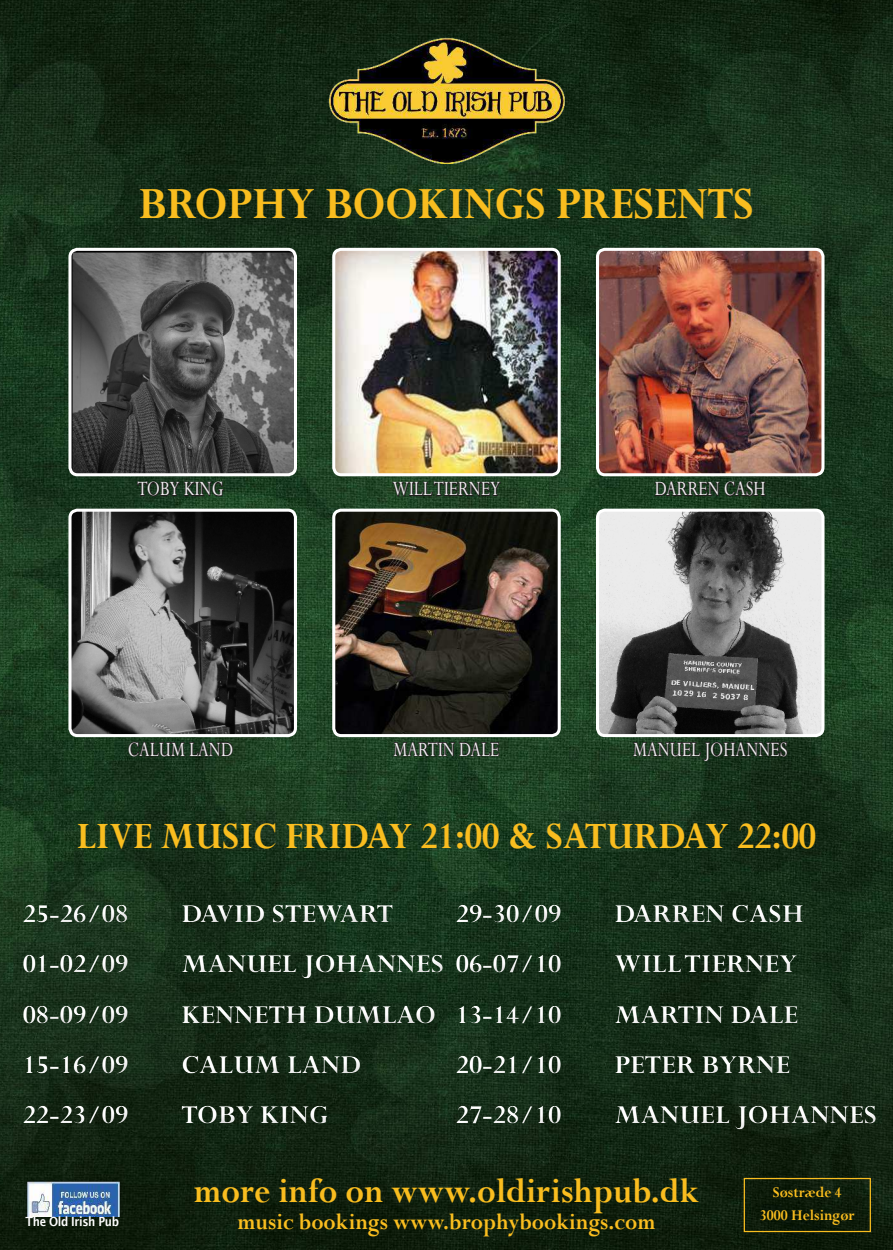
<style>
.page{position:relative;width:893px;height:1250px;background:#fff}
.page>*{position:absolute;margin:0;border:0;box-sizing:border-box;transform-origin:0 0}
.t1{font:700 49.8px "Perpetua";color:#f9bd1f;scale:.91 1}
.t2{font:700 41.55px "Perpetua";color:#f9bd1f;scale:.91 1}
.t3{font:700 38.1px "Perpetua";color:#f9bd1f;scale:.91 1}
.t4{font:700 28.95px/50.4px "Perpetua";color:#fff}
.t5{font:700 24.9px "Perpetua";color:#f9bd1f;scale:.91 1}
.t6{font:22.65px "Perpetua";color:#eff0f0;scale:.8 1}
.t7{font:700 16.65px/22.6px "Perpetua";color:#f9bd1f;text-align:center;scale:.91 1}
.t8{font:600 12.6px "Lucida Sans";letter-spacing:-.03em;color:#fff;scale:.87 1}
</style>
<div class="page">
<img style="left:0;top:0;width:892px;height:1250px">
<img style="left:336px;top:510px;width:223px;height:225px">
<div style="left:332px;top:508px;width:228px;height:229px;border:3px solid #fff;border-radius:8px"></div>
<img style="left:72px;top:512px;width:221px;height:221px">
<div style="left:68px;top:508px;width:229px;height:229px;border:3px solid #fff;border-radius:8px"></div>
<img style="left:334px;top:249px;width:225px;height:226px">
<div style="left:332px;top:248px;width:228px;height:228px;border:3px solid #fff;border-radius:8px"></div>
<img style="left:70px;top:249px;width:225px;height:226px">
<div style="left:68px;top:248px;width:229px;height:228px;border:3px solid #fff;border-radius:8px"></div>
<img style="left:597px;top:249px;width:226px;height:226px">
<div style="left:596px;top:248px;width:228px;height:228px;border:3px solid #fff;border-radius:8px"></div>
<img style="left:321px;top:37px;width:251px;height:126px">
<div style="left:743px;top:1177px;width:127px;height:55px;border:1px solid #f9bd1f"></div>
<img style="left:26px;top:1175px;width:99px;height:41px">
<img style="left:597px;top:510px;width:226px;height:225px">
<div style="left:596px;top:508px;width:228px;height:229px;border:3px solid #fff;border-radius:8px"></div>
<svg style="left:136px;top:479px;width:88px;height:18px;background:#1c2e1f"></svg>
<svg style="left:128px;top:738px;width:106px;height:19px;background:#1c2f1f"></svg>
<svg style="left:654px;top:479px;width:112px;height:18px;background:#1d2e1e"></svg>
<svg style="left:391px;top:479px;width:110px;height:18px;background:#203322"></svg>
<svg style="left:392px;top:738px;width:108px;height:19px;background:#203422"></svg>
<svg style="left:632px;top:738px;width:156px;height:24px;background:#1c2f1e"></svg>
<div style="left:18px;top:895px;width:456px;height:264px;background:#221f1f;opacity:.75"></div>
<div style="left:450px;top:895px;width:442px;height:269px;background:#221f1f;opacity:.75"></div>
<h1 class="t1" style="left:139px;top:180px;width:677px">BROPHY BOOKINGS PRESENTS</h1>
<p class="t6" style="left:137px;top:478px;width:109px">TOBY KING</p>
<p class="t6" style="left:128px;top:738px;width:133px">CALUM LAND</p>
<p class="t6" style="left:392px;top:478px;width:136px">WILL TIERNEY</p>
<p class="t6" style="left:655px;top:478px;width:140px">DARREN CASH</p>
<p class="t6" style="left:393px;top:738px;width:134px">MARTIN DALE</p>
<p class="t6" style="left:633px;top:738px;width:194px">MANUEL JOHANNES</p>
<h2 class="t2" style="left:77px;top:816px;width:814px">LIVE MUSIC FRIDAY 21:00 &amp; SATURDAY 22:00</h2>
<p class="t4" style="left:23px;top:890px;width:107px">25-26/08</p>
<p class="t4" style="left:181px;top:890px;width:213px">DAVID STEWART</p>
<p class="t4" style="left:23px;top:940px;width:107px">01-02/09</p>
<p class="t4" style="left:181px;top:940px;width:381px">MANUEL JOHANNES 06-07/10</p>
<p class="t4" style="left:23px;top:990px;width:107px">08-09/09</p>
<p class="t4" style="left:181px;top:990px;width:256px">KENNETH DUMLAO</p>
<p class="t4" style="left:23px;top:1041px;width:107px">15-16/09</p>
<p class="t4" style="left:181px;top:1041px;width:181px">CALUM LAND</p>
<p class="t4" style="left:23px;top:1091px;width:107px">22-23/09</p>
<p class="t4" style="left:181px;top:1091px;width:148px">TOBY KING</p>
<p class="t4" style="left:455px;top:890px;width:107px">29-30/09</p>
<p class="t4" style="left:614px;top:890px;width:191px">DARREN CASH<br>WILL TIERNEY</p>
<p class="t4" style="left:455px;top:990px;width:107px">13-14/10</p>
<p class="t4" style="left:614px;top:990px;width:185px">MARTIN DALE</p>
<p class="t4" style="left:455px;top:1041px;width:107px">20-21/10</p>
<p class="t4" style="left:614px;top:1041px;width:177px">PETER BYRNE</p>
<p class="t4" style="left:455px;top:1091px;width:107px">27-28/10</p>
<p class="t4" style="left:614px;top:1091px;width:264px">MANUEL JOHANNES</p>
<p class="t8" style="left:26px;top:1214px;width:109px">The Old Irish Pub</p>
<h3 class="t3" style="left:194px;top:1173px;width:557px">more info on www.oldirishpub.dk</h3>
<p class="t5" style="left:237px;top:1210px;width:461px">music bookings www.brophybookings.com</p>
<p class="t7" style="left:760px;top:1181px;width:106px">Søstræde 4<br>3000 Helsingør</p>
</div>
